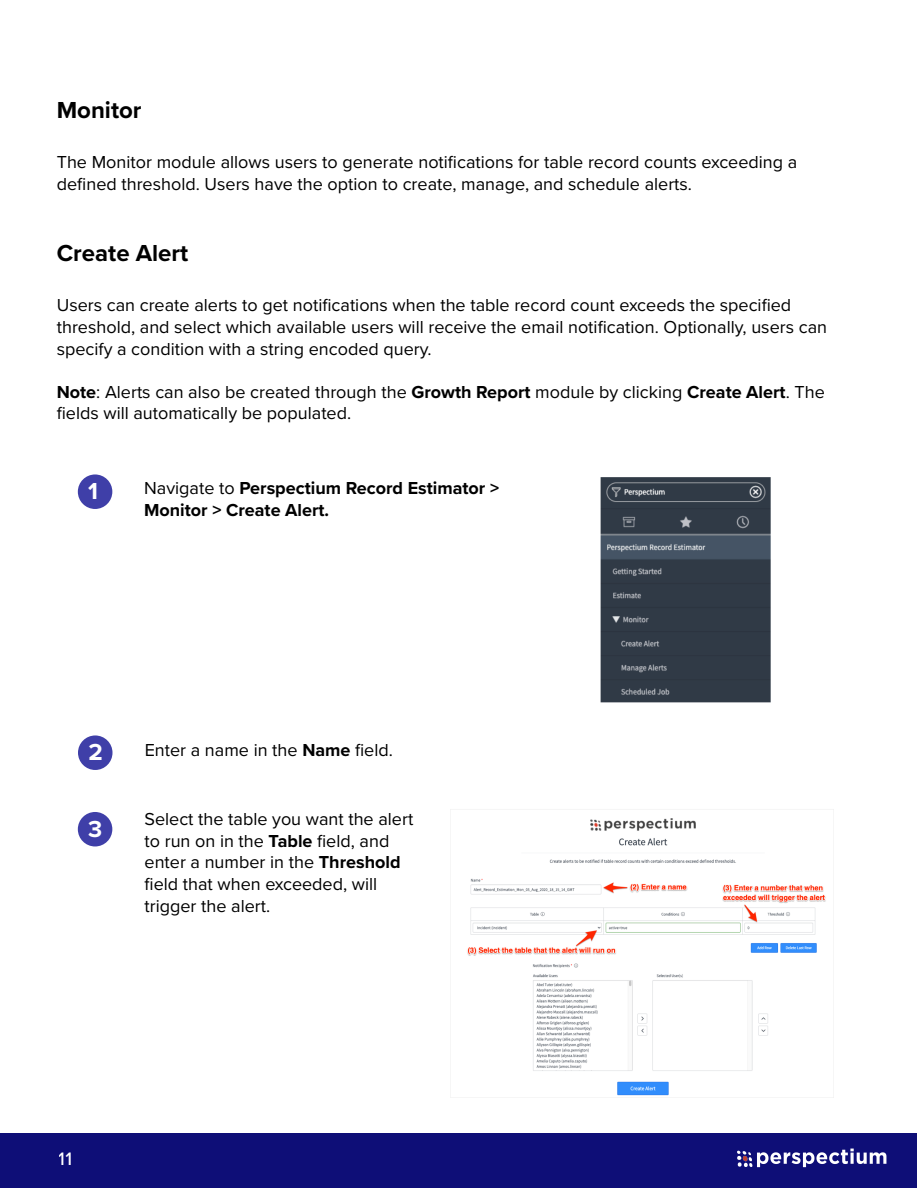
<style>
.page{position:relative;width:918px;height:1188px;background:#fff}
.page>*{position:absolute;margin:0;border:0;box-sizing:border-box;transform-origin:0 0}
.t1{font:700 24px "Proxima Nova";color:#000}
.t2{font:700 24px "Proxima Nova";color:#fff}
.t3{font:500 18.75px "Proxima Nova";color:#fff}
.t4{font:18px/21.6px "Proxima Nova";color:#000}
.t5{font:700 18px/21.6px "Proxima Nova";color:#000}
.s1{font-weight:700}
.s2{font-weight:400}
</style>
<div class="page">
<div style="left:0;top:1134px;width:916px;height:54px;background:#0e0e77"></div>
<img style="left:738px;top:1148px;width:149px;height:20px">
<div style="left:78px;top:735px;width:35px;height:35px;background:#3f3fa8;border-radius:50%"></div>
<div style="left:78px;top:474px;width:34px;height:35px;background:#3f3fa8;border-radius:50%"></div>
<div style="left:78px;top:812px;width:34px;height:34px;background:#3f3fa8;border-radius:50%"></div>
<img style="left:600px;top:477px;width:171px;height:226px">
<img style="left:450px;top:809px;width:384px;height:289px">
<h1 class="t1" style="left:57px;top:92px;width:86px">Monitor</h1>
<p class="t4" style="left:57px;top:150px;width:742px">The Monitor module allows users to generate notifications for table record counts exceeding a defined threshold. Users have the option to create, manage, and schedule alerts.</p>
<h1 class="t1" style="left:57px;top:235px;width:133px">Create Alert</h1>
<p class="t4" style="left:57px;top:294px;width:772px">Users can create alerts to get notifications when the table record count exceeds the specified threshold, and select which available users will receive the email notification. Optionally, users can specify a condition with a string encoded query.</p>
<p class="t4" style="left:57px;top:380px;width:770px"><span class="s1">Note</span>: Alerts can also be created through the <span class="s1">Growth Report</span> module by clicking <span class="s1">Create Alert</span>. The fields will automatically be populated.</p>
<h1 class="t2" style="left:88px;top:473px;width:11px">1</h1>
<p class="t5" style="left:144px;top:477px;width:356px"><span class="s2">Navigate to</span> Perspectium Record Estimator &gt;<br>Monitor &gt; Create Alert.</p>
<h1 class="t2" style="left:88px;top:734px;width:16px">2</h1>
<p class="t4" style="left:145px;top:739px;width:250px">Enter a name in the <span class="s1">Name</span> field.</p>
<h1 class="t2" style="left:88px;top:811px;width:16px">3</h1>
<p class="t4" style="left:145px;top:808px;width:270px">Select the table you want the alert to run on in the <span class="s1">Table</span> field, and enter a number in the <span class="s1">Threshold </span>field that when exceeded, will trigger the alert.</p>
<p class="t3" style="left:59px;top:1145px;width:15px">11</p>
</div>
